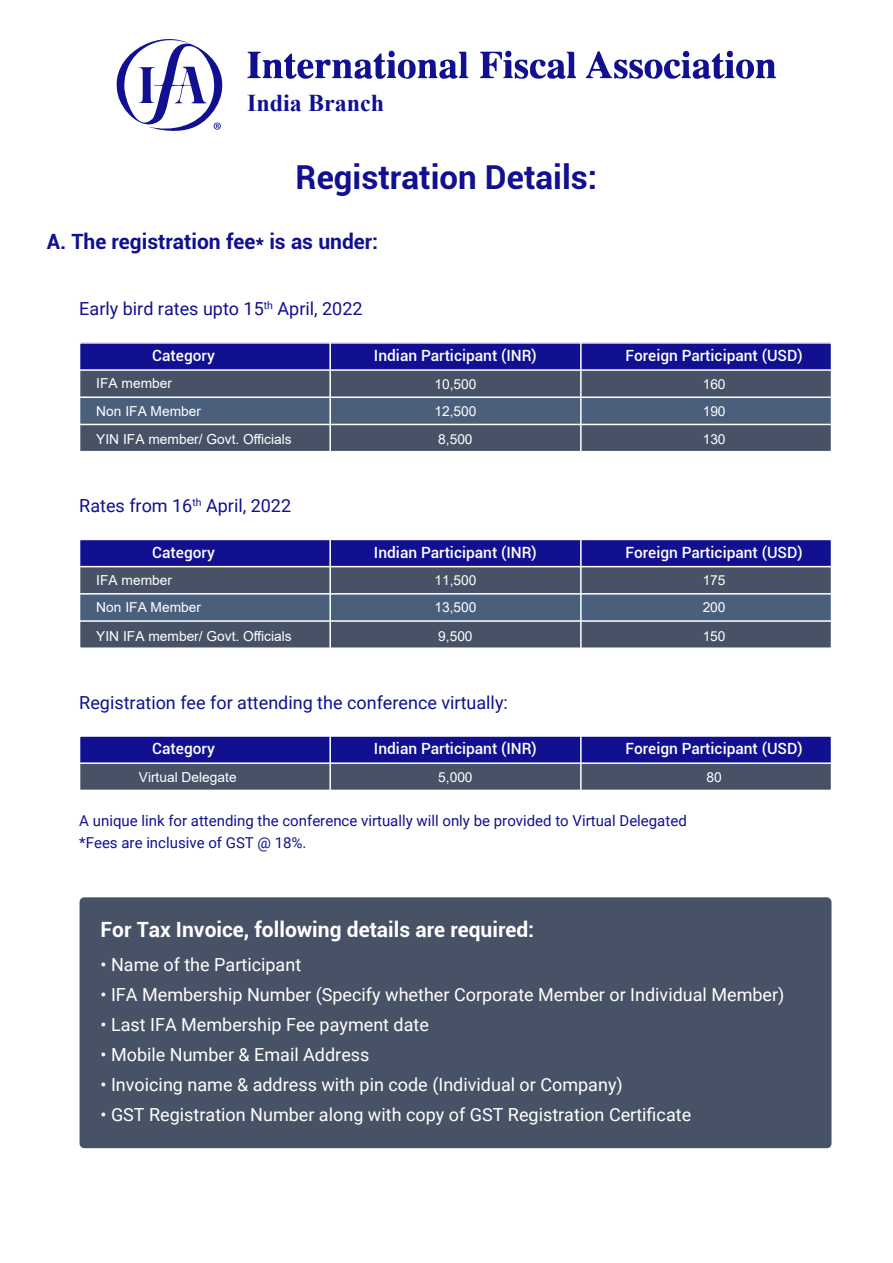
<style>
.page{position:relative;width:893px;height:1263px;background:#fff}
.page>*{position:absolute;margin:0;border:0;box-sizing:border-box;transform-origin:0 0}
.t1{font:700 33px "Roboto";color:#101091}
.t2{font:700 24.15px "Times New Roman";color:#101091}
.t3{font:700 21px "Roboto";color:#fff}
.t4{font:700 21px "Roboto";color:#101091}
.t5{font:18px "Roboto";color:#fff}
.t6{font:18px "Roboto";color:#101091}
.t7{font:500 15.45px "Roboto";color:#fff}
.t8{font:15px/22.5px "Roboto";color:#101091}
.t9{font:13.8px/26.8px "Arial";color:#fff}
</style>
<div class="page">
<svg style="left:116px;top:39px;width:107px;height:92px"></svg>
<svg style="left:585px;top:50px;width:191px;height:29px"></svg>
<svg style="left:480px;top:50px;width:96px;height:29px"></svg>
<svg style="left:247px;top:51px;width:222px;height:28px"></svg>
<div style="left:80px;top:370px;width:751px;height:27px;background:#485266"></div>
<div style="left:80px;top:424px;width:751px;height:28px;background:#485266"></div>
<div style="left:80px;top:397px;width:751px;height:27px;background:#4a5f7c"></div>
<div style="left:79px;top:343px;width:752px;height:27px;background:#101091"></div>
<div style="left:79px;top:342px;width:753px;height:110px;border:2px solid #fff"></div>
<hr style="left:80px;top:424px;width:751px;height:1px;background:#fff">
<hr style="left:80px;top:396px;width:751px;height:2px;background:#fff">
<hr style="left:80px;top:369px;width:751px;height:2px;background:#fff">
<hr style="left:580px;top:343px;width:2px;height:109px;background:#fff">
<hr style="left:329px;top:343px;width:2px;height:109px;background:#fff">
<div style="left:80px;top:567px;width:751px;height:27px;background:#485266"></div>
<div style="left:80px;top:621px;width:751px;height:27px;background:#485266"></div>
<div style="left:80px;top:594px;width:751px;height:27px;background:#4a5f7c"></div>
<div style="left:79px;top:539px;width:752px;height:28px;background:#101091"></div>
<div style="left:79px;top:539px;width:753px;height:110px;border:2px solid #fff"></div>
<hr style="left:80px;top:620px;width:751px;height:2px;background:#fff">
<hr style="left:80px;top:593px;width:751px;height:2px;background:#fff">
<hr style="left:80px;top:566px;width:751px;height:1px;background:#fff">
<hr style="left:580px;top:539px;width:2px;height:109px;background:#fff">
<hr style="left:329px;top:539px;width:2px;height:109px;background:#fff">
<div style="left:80px;top:763px;width:751px;height:27px;background:#485266"></div>
<div style="left:79px;top:736px;width:752px;height:27px;background:#101091"></div>
<div style="left:79px;top:735px;width:753px;height:56px;border:2px solid #fff"></div>
<hr style="left:80px;top:762px;width:751px;height:2px;background:#fff">
<hr style="left:580px;top:736px;width:2px;height:54px;background:#fff">
<hr style="left:329px;top:736px;width:2px;height:54px;background:#fff">
<div style="left:80px;top:897px;width:751px;height:251px;background:#485266;border-radius:5px"></div>
<h2 class="t2" style="left:247px;top:86px;width:139px">India Branch</h2>
<h1 class="t1" style="left:296px;top:154px;width:303px">Registration Details:</h1>
<p class="t4" style="left:47px;top:227px;width:333px">A. The registration fee* is as under:</p>
<p class="t6" style="left:79px;top:296px;width:285px">Early bird rates upto 15<sup>th</sup> April, 2022</p>
<p class="t7" style="left:152px;top:345px;width:64px">Category</p>
<p class="t7" style="left:374px;top:345px;width:165px">Indian Participant (INR)</p>
<p class="t7" style="left:625px;top:345px;width:179px">Foreign Participant (USD)</p>
<p class="t9" style="left:96px;top:370px;width:77px">IFA member</p>
<p class="t9" style="left:434px;top:370px;width:44px">10,500<br>12,500</p>
<p class="t9" style="left:438px;top:426px;width:36px">8,500</p>
<p class="t9" style="left:703px;top:370px;width:24px">160<br>190</p>
<p class="t9" style="left:703px;top:426px;width:24px">130</p>
<p class="t9" style="left:96px;top:397px;width:197px;line-height:28.3px">Non IFA Member<br>YIN IFA member/ Govt. Officials</p>
<p class="t6" style="left:79px;top:493px;width:213px">Rates from 16<sup>th</sup> April, 2022</p>
<p class="t7" style="left:152px;top:541px;width:64px">Category</p>
<p class="t7" style="left:374px;top:541px;width:165px">Indian Participant (INR)</p>
<p class="t7" style="left:625px;top:541px;width:179px">Foreign Participant (USD)</p>
<p class="t9" style="left:96px;top:567px;width:77px">IFA member</p>
<p class="t9" style="left:434px;top:567px;width:44px">11,500<br>13,500</p>
<p class="t9" style="left:438px;top:622px;width:36px">9,500</p>
<p class="t9" style="left:703px;top:567px;width:24px">175<br>200</p>
<p class="t9" style="left:703px;top:622px;width:24px">150</p>
<p class="t9" style="left:96px;top:593px;width:197px;line-height:28.3px">Non IFA Member<br>YIN IFA member/ Govt. Officials</p>
<p class="t6" style="left:79px;top:690px;width:430px">Registration fee for attending the conference virtually:</p>
<p class="t7" style="left:152px;top:738px;width:64px">Category</p>
<p class="t7" style="left:374px;top:738px;width:165px">Indian Participant (INR)</p>
<p class="t7" style="left:625px;top:738px;width:179px">Foreign Participant (USD)</p>
<p class="t9" style="left:139px;top:763px;width:99px">Virtual Delegate</p>
<p class="t9" style="left:438px;top:764px;width:36px">5,000</p>
<p class="t9" style="left:706px;top:764px;width:17px">80</p>
<p class="t8" style="left:79px;top:809px;width:609px">A unique link for attending the conference virtually will only be provided to Virtual Delegated *Fees are inclusive of GST @ 18%.</p>
<p class="t3" style="left:101px;top:915px;width:435px">For Tax Invoice, following details are required:</p>
<p class="t5" style="left:101px;top:952px;width:202px">• Name of the Participant</p>
<p class="t5" style="left:101px;top:982px;width:685px">• IFA Membership Number (Specify whether Corporate Member or Individual Member)</p>
<p class="t5" style="left:101px;top:1012px;width:330px">• Last IFA Membership Fee payment date</p>
<p class="t5" style="left:101px;top:1042px;width:270px">• Mobile Number &amp; Email Address</p>
<p class="t5" style="left:101px;top:1072px;width:524px">• Invoicing name &amp; address with pin code (Individual or Company)</p>
<p class="t5" style="left:101px;top:1102px;width:592px">• GST Registration Number along with copy of GST Registration Certificate</p>
</div>
